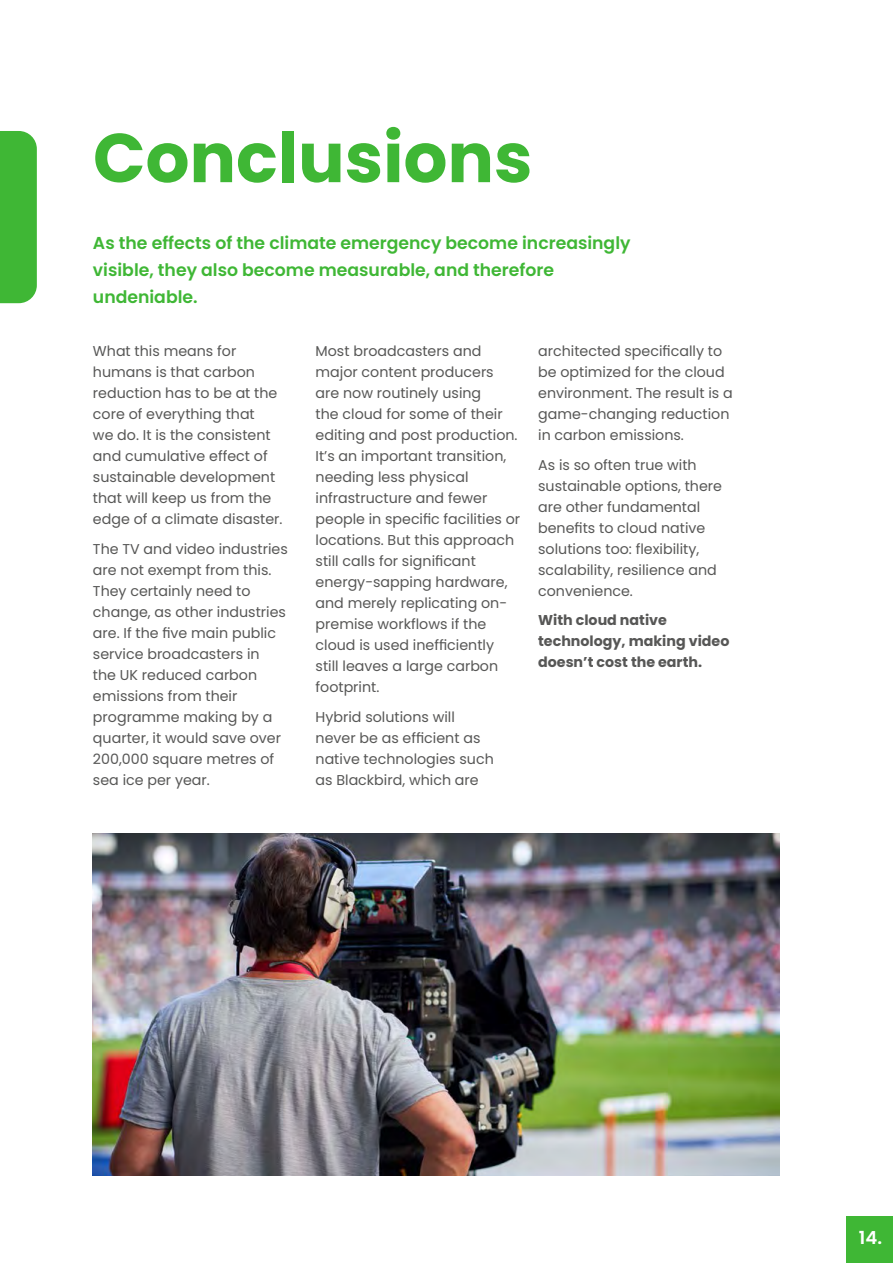
<style>
.page{position:relative;width:893px;height:1263px;background:#fff}
.page>*{position:absolute;margin:0;border:0;box-sizing:border-box;transform-origin:0 0}
.t1{font:700 69px "Poppins";color:#3fb735}
.t2{font:600 18px "Poppins";color:#fff}
.t3{font:600 17.25px/27px "Poppins";color:#3fb735}
.t4{font:14.25px/21px "Poppins";color:#575756}
.t5{font:700 14.25px/21px "Poppins";color:#575756}
</style>
<div class="page">
<div style="left:0;top:131px;width:37px;height:172px;background:#3fb735"></div>
<img style="left:93px;top:833px;width:687px;height:343px">
<div style="left:846px;top:1216px;width:47px;height:47px;background:#3fb735"></div>
<h1 class="t1" style="left:93px;top:118px;width:441px">Conclusions</h1>
<p class="t3" style="left:93px;top:230px;width:539px">As the effects of the climate emergency become increasingly visible, they also become measurable, and therefore undeniable.</p>
<p class="t4" style="left:93px;top:341px;width:191px">What this means for humans is that carbon reduction has to be at the core of everything that<br>we do. It is the consistent and cumulative effect of sustainable development that will keep us from the edge of a climate disaster.</p>
<p class="t4" style="left:93px;top:538px;width:196px">The TV and video industries are not exempt from this.<br>They certainly need to change, as other industries are. If the five main public service broadcasters in<br>the UK reduced carbon emissions from their programme making by a quarter, it would save over<br>200,000 square metres of sea ice per year.</p>
<p class="t4" style="left:316px;top:341px;width:206px">Most broadcasters and major content producers are now routinely using<br>the cloud for some of their editing and post production.<br>It’s an important transition, needing less physical infrastructure and fewer people in specific facilities or locations. But this approach still calls for significant energy-sapping hardware, and merely replicating on&shy;premise workflows if the cloud is used inefficiently still leaves a large carbon footprint.</p>
<p class="t4" style="left:316px;top:706px;width:180px">Hybrid solutions will never be as efficient as native technologies such as Blackbird, which are</p>
<p class="t4" style="left:538px;top:341px;width:196px">architected specifically to be optimized for the cloud environment. The result is a game-changing reduction in carbon emissions.</p>
<p class="t4" style="left:538px;top:454px;width:185px">As is so often true with sustainable options, there are other fundamental benefits to cloud native solutions too: flexibility, scalability, resilience and convenience.</p>
<p class="t5" style="left:538px;top:610px;width:193px">With cloud native technology, making video doesn’t cost the earth.</p>
<p class="t2" style="left:859px;top:1227px;width:25px">14.</p>
</div>
